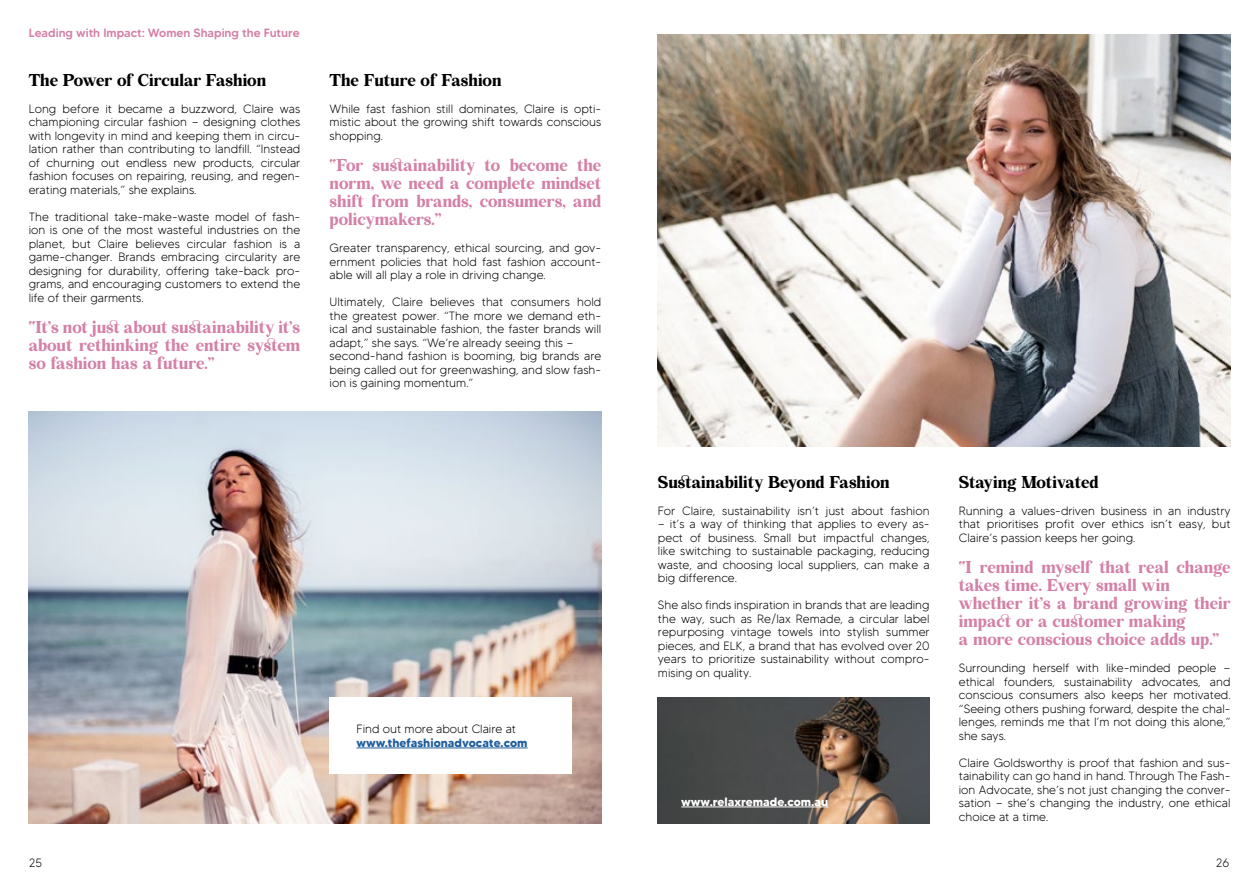
<style>
.page{position:relative;width:1259px;height:893px;background:#fff}
.page>*{position:absolute;margin:0;border:0;box-sizing:border-box;transform-origin:0 0}
.t1{font:15px/18px "Bohemian Soul";letter-spacing:-.005em;color:#d381a7;text-align:justify}
.t2{font:15px "Bohemian Soul";letter-spacing:-.005em;color:#000}
.t3{font:300 12px/13.5px "MADETOMMY";color:#000;text-align:justify}
.t4{font:500 12px "MADETOMMY";color:#d381a7}
.t5{font:700 12px "MADETOMMY";color:#215e9e}
.t6{font:700 12px "MADETOMMY";color:#fff}
</style>
<div class="page">
<img style="left:29px;top:411px;width:572px;height:412px">
<img style="left:658px;top:34px;width:572px;height:412px">
<img style="left:658px;top:697px;width:271px;height:126px">
<hr style="left:681px;top:807px;width:147px;height:1px;background:#fff">
<div style="left:330px;top:697px;width:242px;height:77px;background:#fff"></div>
<hr style="left:356px;top:748px;width:171px;height:1px;background:#215e9e">
<p class="t4" style="left:29px;top:25px;width:272px">Leading with Impact: Women Shaping the Future</p>
<p class="t2" style="left:29px;top:72px;width:239px">The Power of Circular Fashion</p>
<p class="t3" style="left:29px;top:102px;width:273px">Long before it became a buzzword, Claire was championing circular fashion — designing clothes with longevity in mind and keeping them in circu&shy;lation rather than contributing to landfill. “Instead of churning out endless new products, circular fashion focuses on repairing, reusing, and regen&shy;erating materials,” she explains.</p>
<p class="t3" style="left:29px;top:210px;width:273px">The traditional take-make-waste model of fash&shy;ion is one of the most wasteful industries on the planet, but Claire believes circular fashion is a game-changer. Brands embracing circularity are designing for durability, offering take-back pro&shy;grams, and encouraging customers to extend the life of their garments.</p>
<p class="t1" style="left:29px;top:319px;width:273px">“It’s not just about sustainability it’s about rethinking the entire system so fashion has a future.”</p>
<p class="t2" style="left:330px;top:72px;width:173px">The Future of Fashion</p>
<p class="t3" style="left:330px;top:102px;width:273px">While fast fashion still dominates, Claire is opti&shy;mistic about the growing shift towards conscious shopping.</p>
<p class="t1" style="left:330px;top:157px;width:273px">“For sustainability to become the norm, we need a complete mindset shift from brands, consumers, and policymakers.”</p>
<p class="t3" style="left:330px;top:241px;width:273px">Greater transparency, ethical sourcing, and gov&shy;ernment policies that hold fast fashion account&shy;able will all play a role in driving change.</p>
<p class="t3" style="left:330px;top:295px;width:273px;text-align:left">Ultimately, Claire believes that consumers hold the greatest power. “The more we demand eth&shy;ical and sustainable fashion, the faster brands will adapt,” she says. “We’re already seeing this — second-hand fashion is booming, big brands are being called out for greenwashing, and slow fash&shy;ion is gaining momentum.”</p>
<p class="t3" style="left:356px;top:722px;width:161px">Find out more about Claire at</p>
<p class="t5" style="left:356px;top:735px;width:173px">www.thefashionadvocate.com</p>
<p class="t2" style="left:658px;top:474px;width:233px">Sustainability Beyond Fashion</p>
<p class="t3" style="left:658px;top:504px;width:273px">For Claire, sustainability isn’t just about fashion</p>
<p class="t3" style="left:658px;top:517px;width:273px">— it’s a way of thinking that applies to every as&shy;pect of business. Small but impactful changes, like switching to sustainable packaging, reducing waste, and choosing local suppliers, can make a big difference.</p>
<p class="t3" style="left:658px;top:598px;width:273px">She also finds inspiration in brands that are leading the way, such as Re/lax Remade, a circular label repurposing vintage towels into stylish summer pieces, and ELK, a brand that has evolved over 20 years to prioritize sustainability without compro&shy;mising on quality.</p>
<p class="t6" style="left:681px;top:794px;width:148px">www.relaxremade.com.au</p>
<p class="t2" style="left:959px;top:474px;width:141px">Staying Motivated</p>
<p class="t3" style="left:959px;top:504px;width:273px">Running a values-driven business in an industry that prioritises profit over ethics isn’t easy, but Claire’s passion keeps her going.</p>
<p class="t1" style="left:959px;top:559px;width:273px;text-align:left">“I remind myself that real change takes time. Every small win whether it’s a brand growing their impact or a customer making<br>a more conscious choice adds up.”</p>
<p class="t3" style="left:959px;top:661px;width:273px">Surrounding herself with like-minded people — ethical founders, sustainability advocates, and conscious consumers also keeps her motivated. “Seeing others pushing forward, despite the chal&shy;lenges, reminds me that I’m not doing this alone,” she says.</p>
<p class="t3" style="left:959px;top:756px;width:273px">Claire Goldsworthy is proof that fashion and sus&shy;tainability can go hand in hand. Through The Fash&shy;ion Advocate, she’s not just changing the conver&shy;sation — she’s changing the industry, one ethical choice at a time.</p>
<p class="t3" style="left:29px;top:856px;width:14px">25</p>
<p class="t3" style="left:1216px;top:856px;width:14px">26</p>
</div>
